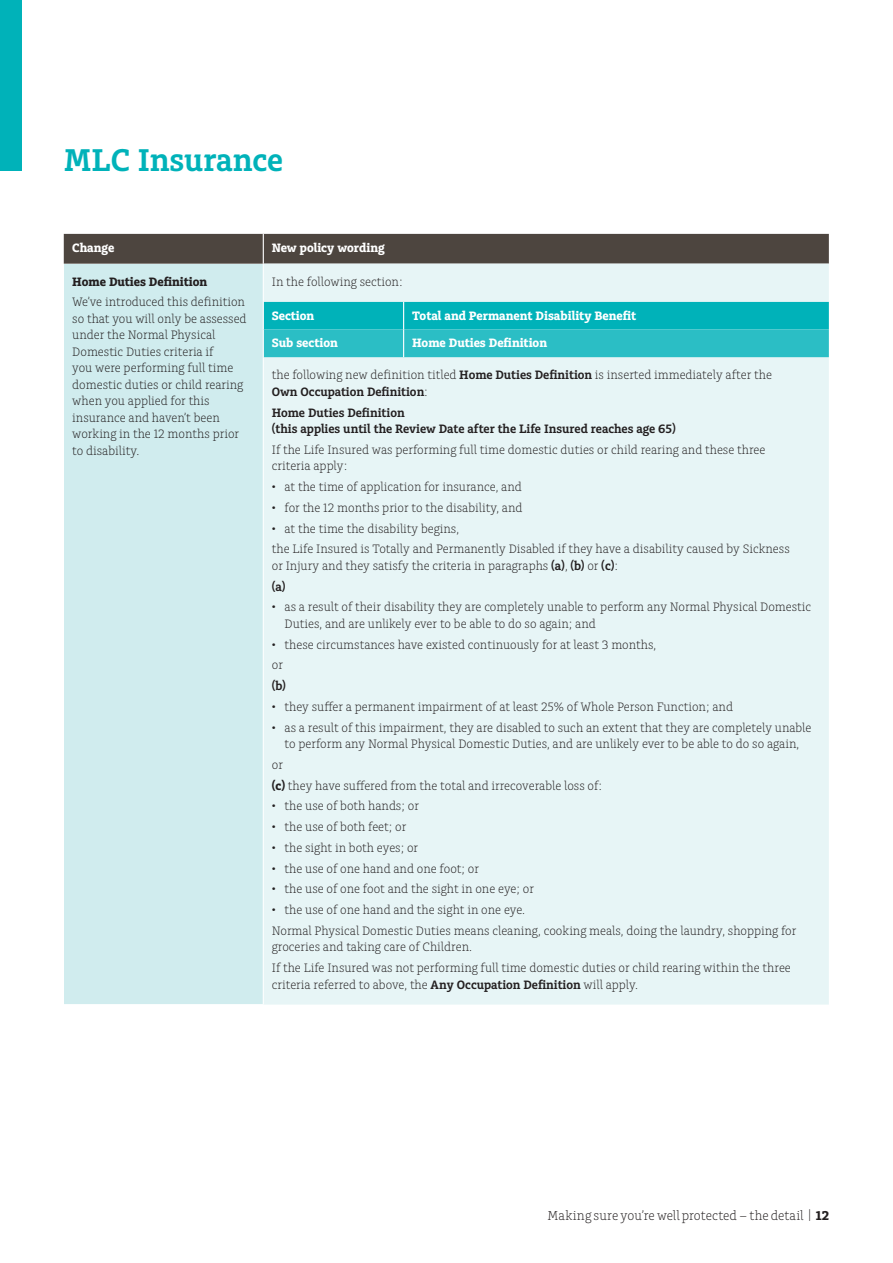
<style>
.page{position:relative;width:893px;height:1263px;background:#fff}
.page>*{position:absolute;margin:0;border:0;box-sizing:border-box;transform-origin:0 0}
.t1{font:600 33px "Charlie Std";letter-spacing:-.005em;color:#00b2b9}
.t2{font:300 13.5px "Charlie Std";color:#231f20}
.t3{font:300 12.75px/16.5px "Charlie Std";color:#231f20}
.t4{font:700 12.75px "Charlie Std";color:#fff}
.t5{font:600 12.75px/16.5px "Charlie Std";color:#231f20}
.t6{font:700 12.75px "Charlie Std";color:#231f20}
.s1{font-weight:600}
.s2{font-weight:700}
</style>
<div class="page">
<div style="left:0;top:0;width:21px;height:171px;background:#00b2b9"></div>
<div style="left:64px;top:234px;width:765px;height:30px;background:#4d453f"></div>
<div style="left:64px;top:264px;width:199px;height:740px;background:#d0ecee"></div>
<div style="left:264px;top:264px;width:565px;height:740px;background:#e7f5f6"></div>
<svg style="left:263px;top:302px;width:566px;height:55px;background:#17b8bf"></svg>
<hr style="left:263px;top:234px;width:1px;height:30px;background:#fff">
<h1 class="t1" style="left:64px;top:141px;width:221px">MLC Insurance</h1>
<p class="t4" style="left:72px;top:240px;width:43px">Change</p>
<p class="t4" style="left:272px;top:240px;width:115px">New policy wording</p>
<p class="t6" style="left:72px;top:274px;width:136px">Home Duties Definition</p>
<p class="t3" style="left:72px;top:294px;width:176px">We’ve introduced this definition so that you will only be assessed under the Normal Physical<br>Domestic Duties criteria if<br>you were performing full time domestic duties or child rearing when you applied for this insurance and haven’t been working in the 12 months prior to disability.</p>
<p class="t3" style="left:272px;top:273px;width:132px">In the following section:</p>
<p class="t4" style="left:272px;top:308px;width:44px">Section</p>
<p class="t4" style="left:412px;top:308px;width:226px">Total and Permanent Disability Benefit</p>
<p class="t4" style="left:272px;top:336px;width:67px">Sub section</p>
<p class="t4" style="left:412px;top:336px;width:136px">Home Duties Definition</p>
<p class="t3" style="left:272px;top:367px;width:502px">the following new definition titled <span class="s1">Home Duties Definition</span> is inserted immediately after the<br><span class="s1">Own Occupation Definition</span>:</p>
<p class="t5" style="left:272px;top:404px;width:405px">Home Duties Definition<br>(this applies until the Review Date after the Life Insured reaches age 65)</p>
<p class="t3" style="left:272px;top:441px;width:495px">If the Life Insured was performing full time domestic duties or child rearing and these three criteria apply:</p>
<p class="t3" style="left:272px;top:479px;width:252px">• at the time of application for insurance, and</p>
<p class="t3" style="left:272px;top:499px;width:252px">• for the 12 months prior to the disability, and</p>
<p class="t3" style="left:272px;top:518px;width:519px;line-height:20.7px">• at the time the disability begins,<br>the Life Insured is Totally and Permanently Disabled if they have a disability caused by Sickness</p>
<p class="t3" style="left:272px;top:555px;width:348px;line-height:20.7px">or Injury and they satisfy the criteria in paragraphs <span class="s1">(a)</span>, <span class="s1">(b)</span> or <span class="s1">(c)</span>: <span class="s1">(a)</span></p>
<p class="t3" style="left:285px;top:599px;width:528px;text-indent:-13px">• as a result of their disability they are completely unable to perform any Normal Physical Domestic<br>Duties, and are unlikely ever to be able to do so again; and</p>
<p class="t3" style="left:272px;top:634px;width:386px;line-height:20.7px">• these circumstances have existed continuously for at least 3 months, or</p>
<p class="t5" style="left:272px;top:678px;width:16px">(b)</p>
<p class="t3" style="left:272px;top:698px;width:463px">• they suffer a permanent impairment of at least 25% of Whole Person Function; and</p>
<p class="t3" style="left:272px;top:719px;width:541px;text-align:center">• as a result of this impairment, they are disabled to such an extent that they are completely unable to perform any Normal Physical Domestic Duties, and are unlikely ever to be able to do so again,</p>
<p class="t3" style="left:272px;top:754px;width:332px;line-height:20.7px">or<br><span class="s2">(c)</span> they have suffered from the total and irrecoverable loss of:</p>
<p class="t3" style="left:272px;top:798px;width:149px">• the use of both hands; or</p>
<p class="t3" style="left:272px;top:819px;width:136px">• the use of both feet; or</p>
<p class="t3" style="left:272px;top:839px;width:148px">• the sight in both eyes; or</p>
<p class="t3" style="left:272px;top:860px;width:209px">• the use of one hand and one foot; or</p>
<p class="t3" style="left:272px;top:881px;width:264px">• the use of one foot and the sight in one eye; or</p>
<p class="t3" style="left:272px;top:900px;width:526px;line-height:20.7px">• the use of one hand and the sight in one eye.<br>Normal Physical Domestic Duties means cleaning, cooking meals, doing the laundry, shopping for</p>
<p class="t3" style="left:272px;top:937px;width:521px;line-height:20.7px">groceries and taking care of Children.<br>If the Life Insured was not performing full time domestic duties or child rearing within the three</p>
<p class="t3" style="left:272px;top:976px;width:368px">criteria referred to above, the <span class="s1">Any Occupation Definition</span> will apply.</p>
<p class="t2" style="left:547px;top:1208px;width:283px">Making sure you’re well protected – the detail | <span class="s2">12</span></p>
</div>
